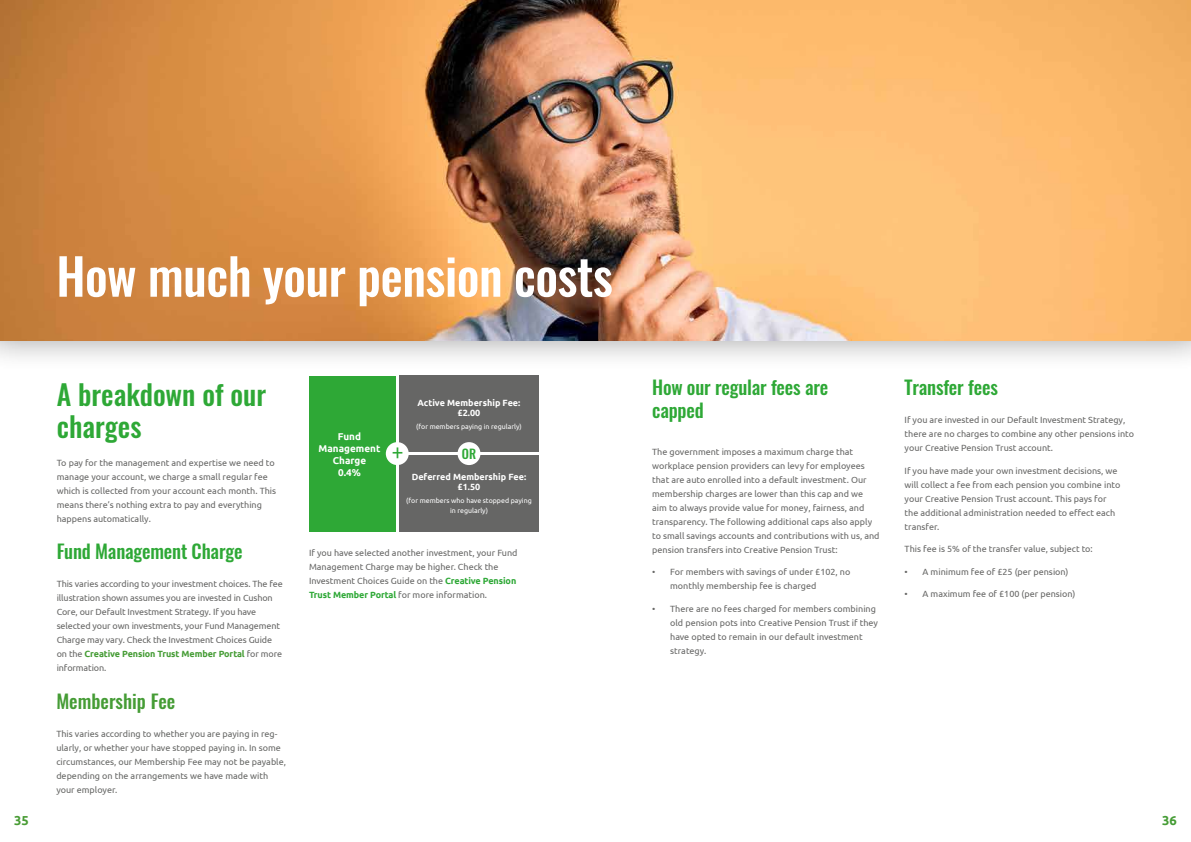
<style>
.page{position:relative;width:1191px;height:842px;background:#fff}
.page>*{position:absolute;margin:0;border:0;box-sizing:border-box;transform-origin:0 0}
.t1{font:500 50px "Oswald";letter-spacing:-.01em;color:#fff}
.t2{font:300 28.8px "Oswald";color:#2ea836}
.t3{font:500 28px/32px "Oswald";color:#2ea836}
.t4{font:500 19px/23px "Oswald";letter-spacing:-.01em;color:#2ea836}
.t5{font:500 19px "Oswald";color:#459c35}
.t6{font:700 13px "Ubuntu";color:#499c35}
.t7{font:700 13px "Ubuntu";color:#459c35}
.t8{font:500 12.8px "Oswald";color:#2ea836}
.t9{font:700 9.9px/12px "Ubuntu";color:#fff;text-align:center}
.t10{font:9px/14px "Ubuntu";color:#666665}
.t11{font:9px/14px "Ubuntu";color:#666765}
.t12{font:700 9px/10px "Ubuntu";color:#fff;text-align:center}
.t13{font:7px/10px "Ubuntu";color:#fff;text-align:center}
.s1{font-weight:700;color:#459c35}
.s2{font-weight:700;color:#2ea836}
</style>
<div class="page">
<div style="left:309px;top:376px;width:87px;height:155px;background:#2ea836"></div>
<div style="left:399px;top:376px;width:140px;height:76px;background:#666665"></div>
<div style="left:399px;top:455px;width:140px;height:77px;background:#666665"></div>
<div style="left:457px;top:442px;width:23px;height:23px;background:#fff;border-radius:50%"></div>
<div style="left:386px;top:442px;width:23px;height:23px;background:#fff;border-radius:50%"></div>
<div style="left:0;top:0;width:1191px;height:372px;background:#000;opacity:.4"></div>
<img style="left:0;top:0;width:1191px;height:340px">
<h1 class="t1" style="left:56px;top:241px;width:558px">How much your pension costs</h1>
<h3 class="t6" style="left:14px;top:813px;width:16px">35</h3>
<h3 class="t3" style="left:57px;top:379px;width:211px">A breakdown of our charges</h3>
<p class="t10" style="left:57px;top:456px;width:221px">To pay for the management and expertise we need to manage your account, we charge a small regular fee which is collected from your account each month. This means there’s nothing extra to pay and everything happens automatically.</p>
<h3 class="t4" style="left:57px;top:540px;width:187px">Fund Management Charge</h3>
<p class="t10" style="left:57px;top:577px;width:228px">This varies according to your investment choices. The fee illustration shown assumes you are invested in Cushon Core, our Default Investment Strategy. If you have selected your own investments, your Fund Management Charge may vary. Check the Investment Choices Guide on the <span class="s1">Creative Pension Trust Member Portal</span> for more information.</p>
<h3 class="t5" style="left:56px;top:688px;width:121px">Membership Fee</h3>
<p class="t11" style="left:56px;top:727px;width:231px">This varies according to whether you are paying in reg&shy;ularly, or whether your have stopped paying in. In some circumstances, our Membership Fee may not be payable, depending on the arrangements we have made with your employer.</p>
<p class="t9" style="left:319px;top:430px;width:63px">Fund<br>Management<br>Charge<br>0.4%</p>
<h2 class="t2" style="left:392px;top:434px;width:13px">+</h2>
<p class="t12" style="left:417px;top:398px;width:104px">Active Membership Fee: £2.00</p>
<p class="t13" style="left:416px;top:421px;width:107px">(for members paying in regularly)</p>
<h3 class="t8" style="left:462px;top:445px;width:16px">OR</h3>
<p class="t12" style="left:412px;top:472px;width:116px">Deferred Membership Fee: £1.50</p>
<p class="t13" style="left:406px;top:496px;width:127px">(for members who have stopped paying in regularly)</p>
<p class="t10" style="left:309px;top:546px;width:210px">If you have selected another investment, your Fund Management Charge may be higher. Check the Investment Choices Guide on the <span class="s2">Creative Pension Trust Member Portal</span> for more information.</p>
<h3 class="t4" style="left:652px;top:376px;width:178px">How our regular fees are capped</h3>
<p class="t10" style="left:652px;top:444px;width:229px">The government imposes a maximum charge that workplace pension providers can levy for employees that are auto enrolled into a default investment. Our membership charges are lower than this cap and we aim to always provide value for money, fairness, and transparency. The following additional caps also apply to small savings accounts and contributions with us, and pension transfers into Creative Pension Trust:</p>
<p class="t10" style="left:670px;top:565px;width:182px;text-indent:-18px">• For members with savings of under £102, no monthly membership fee is charged</p>
<p class="t10" style="left:670px;top:601px;width:209px;text-indent:-18px">• There are no fees charged for members combining old pension pots into Creative Pension Trust if they have opted to remain in our default investment strategy.</p>
<h3 class="t4" style="left:904px;top:376px;width:95px">Transfer fees</h3>
<p class="t10" style="left:904px;top:413px;width:231px">If you are invested in our Default Investment Strategy, there are no charges to combine any other pensions into your Creative Pension Trust account.</p>
<p class="t10" style="left:904px;top:463px;width:217px">If you have made your own investment decisions, we will collect a fee from each pension you combine into your Creative Pension Trust account. This pays for the additional administration needed to effect each transfer.</p>
<p class="t10" style="left:904px;top:542px;width:190px">This fee is 5% of the transfer value, subject to:</p>
<p class="t10" style="left:904px;top:564px;width:165px">• A minimum fee of £25 (per pension)</p>
<p class="t10" style="left:904px;top:587px;width:172px">• A maximum fee of £100 (per pension)</p>
<h3 class="t7" style="left:1162px;top:813px;width:16px">36</h3>
</div>
